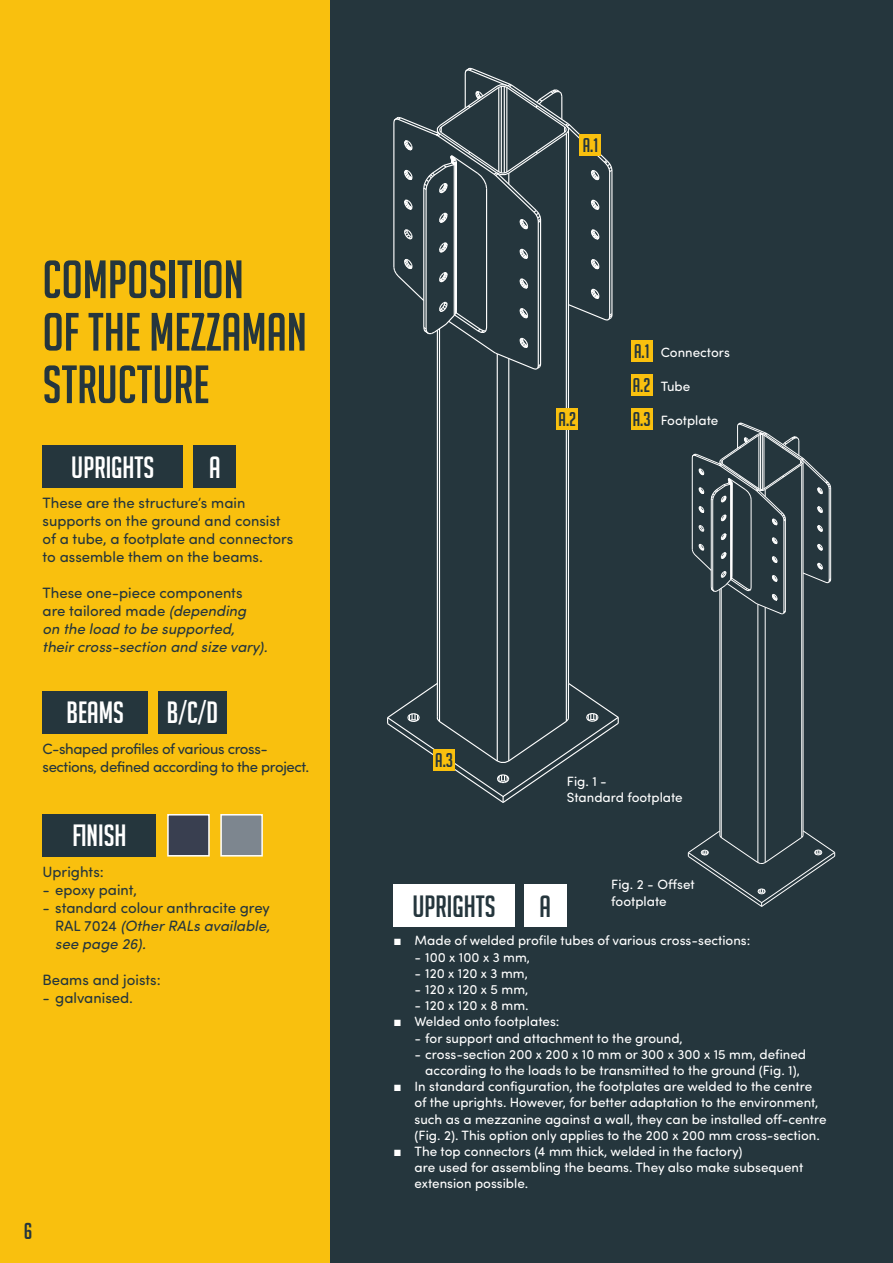
<style>
.page{position:relative;width:893px;height:1263px;background:#25363d}
.page>*{position:absolute;margin:0;border:0;box-sizing:border-box;transform-origin:0 0}
.t1{font:52.5px/52.5px "Big Noodle Titling";color:#25363d}
.t2{font:30px "Big Noodle Titling";color:#fff}
.t3{font:30px "Big Noodle Titling";color:#25363d}
.t4{font:22.5px "Big Noodle Titling";color:#25363d}
.t5{font:19.5px "Big Noodle Titling";color:#25363d}
.t6{font:15px/18px "Sofia Pro Soft";color:#25363d}
.t7{font:italic 15px/18px "Sofia Pro Soft";color:#25363d}
.t8{font:15px/18px "Sofia Pro Soft";letter-spacing:-.025em;color:#25363d}
.t9{font:13.5px/16.2px "Sofia Pro Soft";color:#fff}
.s1{font-style:normal}
.s2{font-style:italic}
.s3{font-family:"Big Noodle Titling";font-size:19.5px;color:#25363d}
.s4{font-family:"Arial"}
</style>
<div class="page">
<div style="left:0;top:0;width:330px;height:1263px;background:#f9c00e"></div>
<svg style="left:387px;top:67px;width:232px;height:736px"></svg>
<svg style="left:410px;top:84px;width:190px;height:600px"></svg>
<svg style="left:687px;top:422px;width:149px;height:485px"></svg>
<svg style="left:700px;top:433px;width:123px;height:462px"></svg>
<div style="left:393px;top:884px;width:122px;height:43px;background:#fff"></div>
<div style="left:524px;top:884px;width:42px;height:43px;background:#fff"></div>
<div style="left:43px;top:446px;width:140px;height:42px;background:#25363d"></div>
<div style="left:194px;top:446px;width:42px;height:42px;background:#25363d"></div>
<div style="left:43px;top:691px;width:105px;height:43px;background:#25363d"></div>
<div style="left:158px;top:691px;width:69px;height:43px;background:#25363d"></div>
<div style="left:43px;top:814px;width:113px;height:42px;background:#25363d"></div>
<div style="left:167px;top:814px;width:43px;height:42px;background:#393f50;border:2px solid #fff"></div>
<div style="left:220px;top:814px;width:43px;height:42px;background:#7d868f;border:2px solid #fff"></div>
<div style="left:580px;top:134px;width:21px;height:21px;background:#f9c00e"></div>
<div style="left:631px;top:340px;width:21px;height:21px;background:#f9c00e"></div>
<div style="left:631px;top:374px;width:21px;height:21px;background:#f9c00e"></div>
<div style="left:631px;top:408px;width:21px;height:22px;background:#f9c00e"></div>
<div style="left:557px;top:408px;width:21px;height:22px;background:#f9c00e"></div>
<div style="left:433px;top:749px;width:22px;height:21px;background:#f9c00e"></div>
<h1 class="t1" style="left:43px;top:253px;width:266px">COMPOSITION<br>OF THE MEZZAMAN<br>STRUCTURE</h1>
<h2 class="t2" style="left:209px;top:451px;width:13px">A</h2>
<h2 class="t2" style="left:71px;top:451px;width:84px">UPRIGHTS</h2>
<p class="t6" style="left:43px;top:493px;width:252px">These are the structure’s main supports on the ground and consist of a tube, a footplate and connectors to assemble them on the beams.</p>
<p class="t7" style="left:43px;top:583px;width:226px"><span class="s1">These one-piece components are tailored made</span> (depending<br>on the load to be supported, their cross-section and size vary).</p>
<h2 class="t2" style="left:167px;top:696px;width:53px">B/C/D</h2>
<h2 class="t2" style="left:67px;top:696px;width:59px">BEAMS</h2>
<p class="t8" style="left:43px;top:739px;width:268px">C-shaped profiles of various cross&shy;sections, defined according to the project.</p>
<h2 class="t2" style="left:72px;top:819px;width:56px">FINISH</h2>
<p class="t6" style="left:43px;top:862px;width:63px">Uprights:</p>
<p class="t6" style="left:43px;top:880px;width:96px">- epoxy paint,</p>
<p class="t6" style="left:55px;top:898px;width:216px;text-align:justify;text-indent:-13px">- standard colour anthracite grey RAL 7024 <span class="s2">(Other RALs available, see page 26).</span></p>
<p class="t6" style="left:43px;top:970px;width:120px">Beams and joists:</p>
<p class="t6" style="left:43px;top:988px;width:92px">- galvanised.</p>
<h3 class="t4" style="left:24px;top:1218px;width:10px">6</h3>
<h3 class="t5" style="left:583px;top:134px;width:17px">A.1</h3>
<p class="t9" style="left:634px;top:343px;width:97px"><span class="s3">A.1</span> Connectors</p>
<p class="t9" style="left:633px;top:378px;width:59px"><span class="s3">A.2</span> Tube</p>
<h3 class="t5" style="left:559px;top:409px;width:19px">A.2</h3>
<p class="t9" style="left:633px;top:412px;width:87px"><span class="s3">A.3</span> Footplate</p>
<h3 class="t5" style="left:435px;top:749px;width:19px">A.3</h3>
<p class="t9" style="left:567px;top:772px;width:117px">Fig. 1 -<br>Standard footplate</p>
<p class="t9" style="left:611px;top:876px;width:85px">Fig. 2 - Offset footplate</p>
<h2 class="t3" style="left:413px;top:890px;width:84px">UPRIGHTS</h2>
<p class="t9" style="left:393px;top:932px;width:359px"><span class="s4">■</span> Made of welded profile tubes of various cross-sections:</p>
<p class="t9" style="left:415px;top:948px;width:117px">- 100 x 100 x 3 mm,</p>
<p class="t9" style="left:415px;top:964px;width:115px">- 120 x 120 x 3 mm,</p>
<p class="t9" style="left:415px;top:980px;width:115px">- 120 x 120 x 5 mm,</p>
<p class="t9" style="left:415px;top:997px;width:116px">- 120 x 120 x 8 mm.</p>
<p class="t9" style="left:393px;top:1013px;width:168px"><span class="s4">■</span> Welded onto footplates:</p>
<p class="t9" style="left:415px;top:1029px;width:270px">- for support and attachment to the ground,</p>
<p class="t9" style="left:415px;top:1045px;width:393px;text-align:center">- cross-section 200 x 200 x 10 mm or 300 x 300 x 15 mm, defined according to the loads to be transmitted to the ground (Fig. 1),</p>
<p class="t9" style="left:415px;top:1078px;width:414px;text-indent:-21px"><span class="s4">■</span> In standard configuration, the footplates are welded to the centre of the uprights. However, for better adaptation to the environment, such as a mezzanine against a wall, they can be installed off-centre (Fig. 2). This option only applies to the 200 x 200 mm cross-section.</p>
<p class="t9" style="left:415px;top:1142px;width:390px;text-indent:-21px"><span class="s4">■</span> The top connectors (4 mm thick, welded in the factory)<br>are used for assembling the beams. They also make subsequent extension possible.</p>
<h2 class="t3" style="left:539px;top:890px;width:13px">A</h2>
</div>
